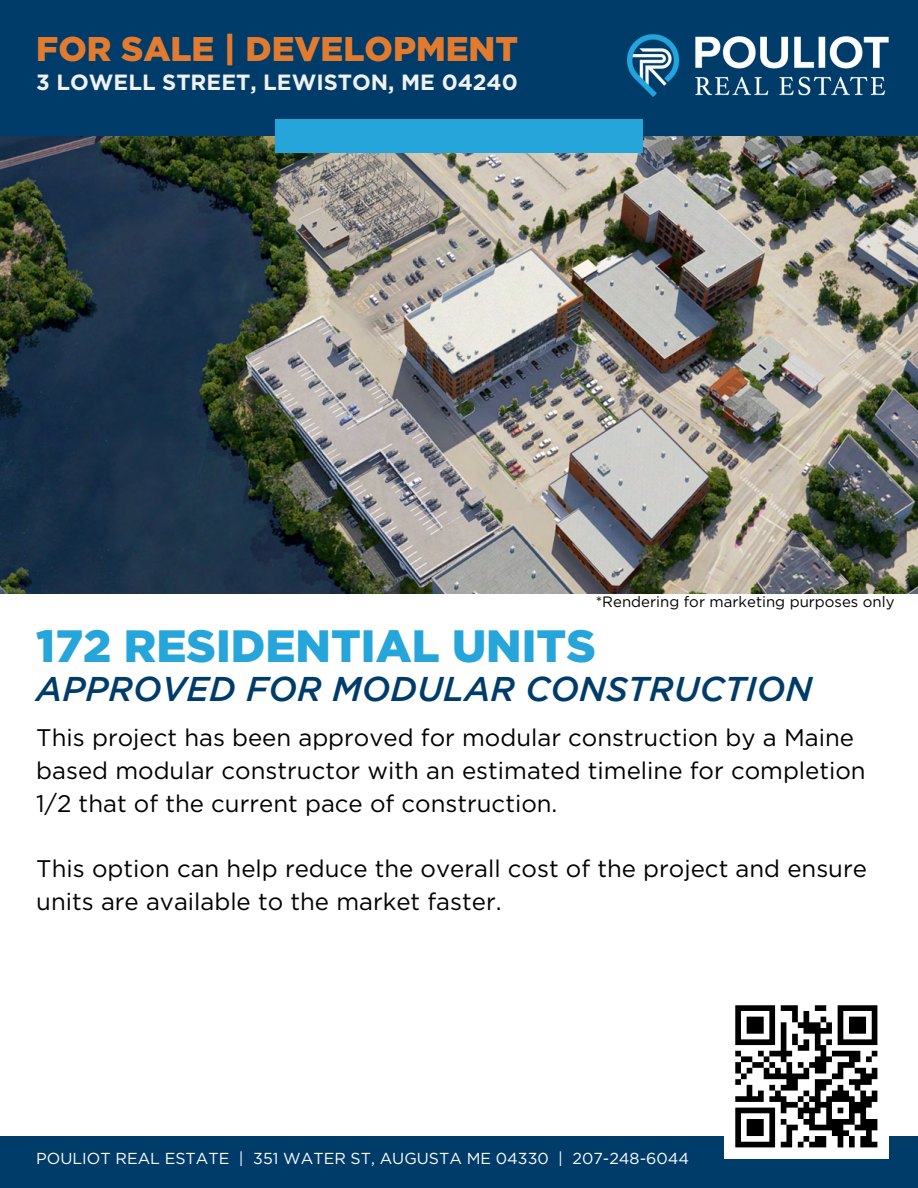
<style>
.page{position:relative;width:918px;height:1188px;background:#fff}
.page>*{position:absolute;margin:0;border:0;box-sizing:border-box;transform-origin:0 0}
.t1{font:900 45.15px "Gotham";color:#26a5da}
.t2{font:italic 500 34.2px "Gotham";color:#003c69}
.t3{font:900 34.2px "Gotham";color:#e37b2e}
.t4{font:24px/32.7px "Gotham";color:#000}
.t5{font:700 22.05px "Gotham";color:#f1f1f2}
.t6{font:15.9px "Gotham";color:#fff}
.t7{font:15px "Gotham";color:#000}
</style>
<div class="page">
<img style="left:0;top:135px;width:918px;height:459px">
<div style="left:0;top:1px;width:918px;height:134px;background:#003c69"></div>
<div style="left:276px;top:119px;width:366px;height:34px;background:#26a5da"></div>
<img style="left:627px;top:34px;width:262px;height:63px">
<div style="left:0;top:1136px;width:918px;height:52px;background:#003c69"></div>
<div style="left:724px;top:994px;width:165px;height:165px;background:#fff"></div>
<div style="left:735px;top:1005px;width:40px;height:6px;background:#000"></div>
<div style="left:781px;top:1005px;width:17px;height:6px;background:#000"></div>
<div style="left:815px;top:1005px;width:11px;height:6px;background:#000"></div>
<div style="left:838px;top:1005px;width:39px;height:6px;background:#000"></div>
<div style="left:747px;top:1017px;width:17px;height:5px;background:#000"></div>
<div style="left:849px;top:1017px;width:17px;height:5px;background:#000"></div>
<div style="left:747px;top:1022px;width:17px;height:6px;background:#000"></div>
<div style="left:798px;top:1022px;width:23px;height:6px;background:#000"></div>
<svg style="left:821px;top:1017px;width:11px;height:11px"></svg>
<div style="left:849px;top:1022px;width:17px;height:6px;background:#000"></div>
<div style="left:747px;top:1028px;width:17px;height:6px;background:#000"></div>
<div style="left:804px;top:1028px;width:28px;height:6px;background:#000"></div>
<div style="left:849px;top:1028px;width:17px;height:6px;background:#000"></div>
<svg style="left:735px;top:1011px;width:6px;height:28px"></svg>
<svg style="left:838px;top:1011px;width:5px;height:28px"></svg>
<svg style="left:872px;top:1011px;width:5px;height:28px"></svg>
<div style="left:735px;top:1039px;width:40px;height:6px;background:#000"></div>
<svg style="left:815px;top:1034px;width:17px;height:11px"></svg>
<div style="left:838px;top:1039px;width:39px;height:6px;background:#000"></div>
<div style="left:815px;top:1045px;width:11px;height:6px;background:#000"></div>
<svg style="left:735px;top:1051px;width:6px;height:5px"></svg>
<svg style="left:821px;top:1051px;width:5px;height:5px"></svg>
<div style="left:832px;top:1051px;width:28px;height:5px;background:#000"></div>
<div style="left:741px;top:1056px;width:11px;height:6px;background:#000"></div>
<div style="left:815px;top:1056px;width:17px;height:6px;background:#000"></div>
<div style="left:849px;top:1056px;width:11px;height:6px;background:#000"></div>
<svg style="left:866px;top:1051px;width:11px;height:11px"></svg>
<div style="left:752px;top:1062px;width:12px;height:6px;background:#000"></div>
<div style="left:809px;top:1062px;width:17px;height:6px;background:#000"></div>
<div style="left:838px;top:1062px;width:17px;height:6px;background:#000"></div>
<svg style="left:758px;top:1011px;width:51px;height:63px"></svg>
<div style="left:815px;top:1068px;width:11px;height:6px;background:#000"></div>
<svg style="left:838px;top:1068px;width:5px;height:6px"></svg>
<div style="left:855px;top:1068px;width:11px;height:6px;background:#000"></div>
<svg style="left:872px;top:1068px;width:5px;height:6px"></svg>
<div style="left:764px;top:1074px;width:45px;height:5px;background:#000"></div>
<div style="left:832px;top:1074px;width:11px;height:5px;background:#000"></div>
<div style="left:860px;top:1074px;width:17px;height:5px;background:#000"></div>
<div style="left:786px;top:1079px;width:12px;height:6px;background:#000"></div>
<div style="left:815px;top:1079px;width:17px;height:6px;background:#000"></div>
<div style="left:849px;top:1079px;width:23px;height:6px;background:#000"></div>
<div style="left:781px;top:1085px;width:17px;height:6px;background:#000"></div>
<div style="left:815px;top:1085px;width:11px;height:6px;background:#000"></div>
<svg style="left:838px;top:1085px;width:5px;height:6px"></svg>
<svg style="left:735px;top:1062px;width:17px;height:34px"></svg>
<svg style="left:758px;top:1085px;width:23px;height:11px"></svg>
<div style="left:832px;top:1091px;width:17px;height:5px;background:#000"></div>
<svg style="left:855px;top:1085px;width:11px;height:11px"></svg>
<svg style="left:872px;top:1091px;width:5px;height:5px"></svg>
<div style="left:735px;top:1096px;width:29px;height:6px;background:#000"></div>
<div style="left:769px;top:1096px;width:17px;height:6px;background:#000"></div>
<div style="left:826px;top:1096px;width:29px;height:6px;background:#000"></div>
<div style="left:860px;top:1096px;width:17px;height:6px;background:#000"></div>
<div style="left:781px;top:1102px;width:17px;height:6px;background:#000"></div>
<div style="left:849px;top:1102px;width:23px;height:6px;background:#000"></div>
<div style="left:735px;top:1108px;width:40px;height:5px;background:#000"></div>
<svg style="left:781px;top:1108px;width:5px;height:5px"></svg>
<svg style="left:838px;top:1108px;width:5px;height:5px"></svg>
<div style="left:849px;top:1108px;width:17px;height:5px;background:#000"></div>
<svg style="left:798px;top:1091px;width:34px;height:28px"></svg>
<svg style="left:849px;top:1113px;width:17px;height:6px"></svg>
<div style="left:747px;top:1119px;width:17px;height:6px;background:#000"></div>
<div style="left:804px;top:1119px;width:11px;height:6px;background:#000"></div>
<div style="left:826px;top:1119px;width:29px;height:6px;background:#000"></div>
<div style="left:860px;top:1119px;width:17px;height:6px;background:#000"></div>
<div style="left:747px;top:1125px;width:17px;height:5px;background:#000"></div>
<div style="left:786px;top:1125px;width:12px;height:5px;background:#000"></div>
<div style="left:809px;top:1125px;width:34px;height:5px;background:#000"></div>
<div style="left:855px;top:1125px;width:22px;height:5px;background:#000"></div>
<div style="left:747px;top:1130px;width:17px;height:6px;background:#000"></div>
<div style="left:832px;top:1130px;width:17px;height:6px;background:#000"></div>
<svg style="left:866px;top:1130px;width:6px;height:6px"></svg>
<svg style="left:735px;top:1113px;width:6px;height:29px"></svg>
<svg style="left:769px;top:1113px;width:6px;height:29px"></svg>
<svg style="left:781px;top:1119px;width:11px;height:23px"></svg>
<div style="left:815px;top:1136px;width:11px;height:6px;background:#000"></div>
<div style="left:860px;top:1136px;width:12px;height:6px;background:#000"></div>
<div style="left:735px;top:1142px;width:40px;height:5px;background:#000"></div>
<div style="left:781px;top:1142px;width:11px;height:5px;background:#000"></div>
<svg style="left:798px;top:1136px;width:11px;height:11px"></svg>
<div style="left:809px;top:1142px;width:17px;height:5px;background:#000"></div>
<svg style="left:838px;top:1136px;width:5px;height:11px"></svg>
<svg style="left:849px;top:1136px;width:6px;height:11px"></svg>
<div style="left:860px;top:1142px;width:17px;height:5px;background:#000"></div>
<p class="t3" style="left:36px;top:29px;width:483px">FOR SALE | DEVELOPMENT</p>
<p class="t5" style="left:36px;top:70px;width:483px">3 LOWELL STREET, LEWISTON, ME 04240</p>
<h4 class="t7" style="left:596px;top:595px;width:300px">*Rendering for marketing purposes only</h4>
<h2 class="t1" style="left:36px;top:620px;width:561px">172 RESIDENTIAL UNITS</h2>
<h1 class="t2" style="left:36px;top:676px;width:778px">APPROVED FOR MODULAR CONSTRUCTION</h1>
<p class="t4" style="left:36px;top:723px;width:831px">This project has been approved for modular construction by a Maine based modular constructor with an estimated timeline for completion<br>1/2 that of the current pace of construction.</p>
<p class="t4" style="left:36px;top:853px;width:832px">This option can help reduce the overall cost of the project and ensure units are available to the market faster.</p>
<h4 class="t6" style="left:36px;top:1151px;width:654px">POULIOT REAL ESTATE | 351 WATER ST, AUGUSTA ME 04330 | 207-248-6044</h4>
</div>
